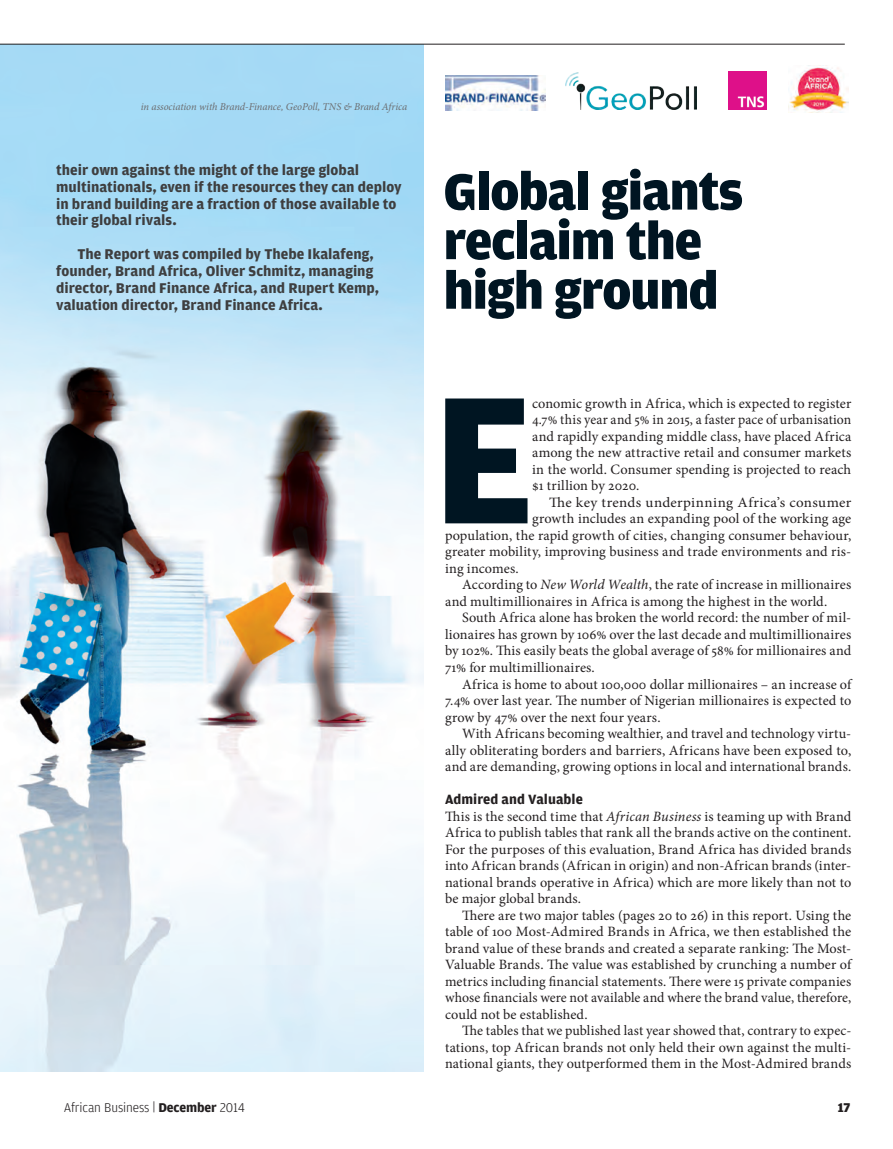
<style>
.page{position:relative;width:893px;height:1149px;background:#fff}
.page>*{position:absolute;margin:0;border:0;box-sizing:border-box;transform-origin:0 0}
.t1{font:700 191.7px "Amplitude";color:#001522}
.t2{font:900 54px/49.5px "Amplitude";letter-spacing:-.02em;color:#001522}
.t3{font:700 15px/16.8px "Amplitude";color:#3e3e3f}
.t4{font:14.25px/16.5px "Minion Pro";letter-spacing:.005em;color:#231f20;text-align:justify}
.t5{font:14.25px "Minion Pro";letter-spacing:.005em;color:#231f20;scale:1.05 1}
.t6{font:700 14.25px "Amplitude";color:#231f20}
.t7{font:300 13.5px "Amplitude";letter-spacing:-.01em;color:#231f20}
.t8{font:900 13.5px "Amplitude";color:#231f20}
.t9{font:italic 10.5px "Minion Pro";letter-spacing:-.005em;color:#6c6d70}
.s1{font-style:italic}
.s2{font-weight:700}
</style>
<div class="page">
<img style="left:0;top:45px;width:423px;height:1026px">
<img style="left:446px;top:75px;width:99px;height:35px">
<img style="left:565px;top:73px;width:131px;height:37px">
<img style="left:728px;top:71px;width:39px;height:39px">
<img style="left:788px;top:67px;width:61px;height:46px">
<hr style="left:0;top:44px;width:845px;height:1px;background:#231f20">
<p class="t9" style="left:141px;top:99px;width:268px">in association with Brand-Finance, GeoPoll, TNS &amp; Brand Africa</p>
<p class="t3" style="left:56px;top:161px;width:347px">their own against the might of the large global multinationals, even if the resources they can deploy in brand building are a fraction of those available to their global rivals.</p>
<p class="t3" style="left:56px;top:246px;width:325px;text-indent:21px">The Report was compiled by Thebe Ikalafeng, founder, Brand Africa, Oliver Schmitz, managing director, Brand Finance Africa, and Rupert Kemp, valuation director, Brand Finance Africa.</p>
<h2 class="t2" style="left:444px;top:167px;width:301px">Global giants reclaim the high ground</h2>
<h1 class="t1" style="left:432px;top:353px;width:105px">E</h1>
<p class="t4" style="left:532px;top:395px;width:321px">conomic growth in Africa, which is expected to register 4.7% this year and 5% in 2015, a faster pace of urbanisation and rapidly expanding middle class, have placed Africa among the new attractive retail and consumer markets in the world. Consumer spending is projected to reach $1 trillion by 2020.</p>
<p class="t5" style="left:549px;top:492px;width:289px">The key trends underpinning Africa’s consumer</p>
<p class="t4" style="left:532px;top:510px;width:321px">growth includes an expanding pool of the working age</p>
<p class="t4" style="left:445px;top:527px;width:408px">population, the rapid growth of cities, changing consumer behaviour,</p>
<p class="t4" style="left:445px;top:543px;width:408px">greater mobility, improving business and trade environments and ris-</p>
<p class="t4" style="left:445px;top:560px;width:75px">ing incomes.</p>
<p class="t4" style="left:462px;top:576px;width:391px">According to <span class="s1">New World Wealth</span>, the rate of increase in millionaires</p>
<p class="t4" style="left:445px;top:593px;width:384px">and multimillionaires in Africa is among the highest in the world.</p>
<p class="t4" style="left:462px;top:609px;width:391px">South Africa alone has broken the world record: the number of mil-</p>
<p class="t4" style="left:445px;top:626px;width:408px">lionaires has grown by 106% over the last decade and multimillionaires</p>
<p class="t4" style="left:445px;top:642px;width:408px">by 102%. This easily beats the global average of 58% for millionaires and</p>
<p class="t4" style="left:445px;top:659px;width:151px">71% for multimillionaires.</p>
<p class="t4" style="left:462px;top:675px;width:392px">Africa is home to about 100,000 dollar millionaires – an increase of</p>
<p class="t4" style="left:445px;top:692px;width:408px">7.4% over last year. The number of Nigerian millionaires is expected to</p>
<p class="t4" style="left:445px;top:708px;width:217px">grow by 47% over the next four years.</p>
<p class="t4" style="left:462px;top:725px;width:391px">With Africans becoming wealthier, and travel and technology virtu-</p>
<p class="t4" style="left:445px;top:741px;width:408px">ally obliterating borders and barriers, Africans have been exposed to,</p>
<p class="t4" style="left:445px;top:758px;width:408px">and are demanding, growing options in local and international brands.</p>
<p class="t6" style="left:445px;top:791px;width:139px">Admired and Valuable</p>
<p class="t4" style="left:445px;top:807px;width:408px">This is the second time that <span class="s1">African Business</span> is teaming up with Brand Africa to publish tables that rank all the brands active on the continent.<br>For the purposes of this evaluation, Brand Africa has divided brands into African brands (African in origin) and non-African brands (inter&shy;national brands operative in Africa) which are more likely than not to be major global brands.</p>
<p class="t4" style="left:445px;top:906px;width:409px;text-indent:17px">There are two major tables (pages 20 to 26) in this report. Using the table of 100 Most-Admired Brands in Africa, we then established the brand value of these brands and created a separate ranking: The Most-Valuable Brands. The value was established by crunching a number of metrics including financial statements. There were 15 private companies whose financials were not available and where the brand value, therefore, could not be established.</p>
<p class="t4" style="left:445px;top:1022px;width:408px;text-indent:17px">The tables that we published last year showed that, contrary to expec&shy;tations, top African brands not only held their own against the multi&shy;national giants, they outperformed them in the Most-Admired brands</p>
<p class="t7" style="left:64px;top:1100px;width:183px">African Business | <span class="s2">December</span> 2014</p>
<p class="t8" style="left:838px;top:1100px;width:14px">17</p>
</div>
